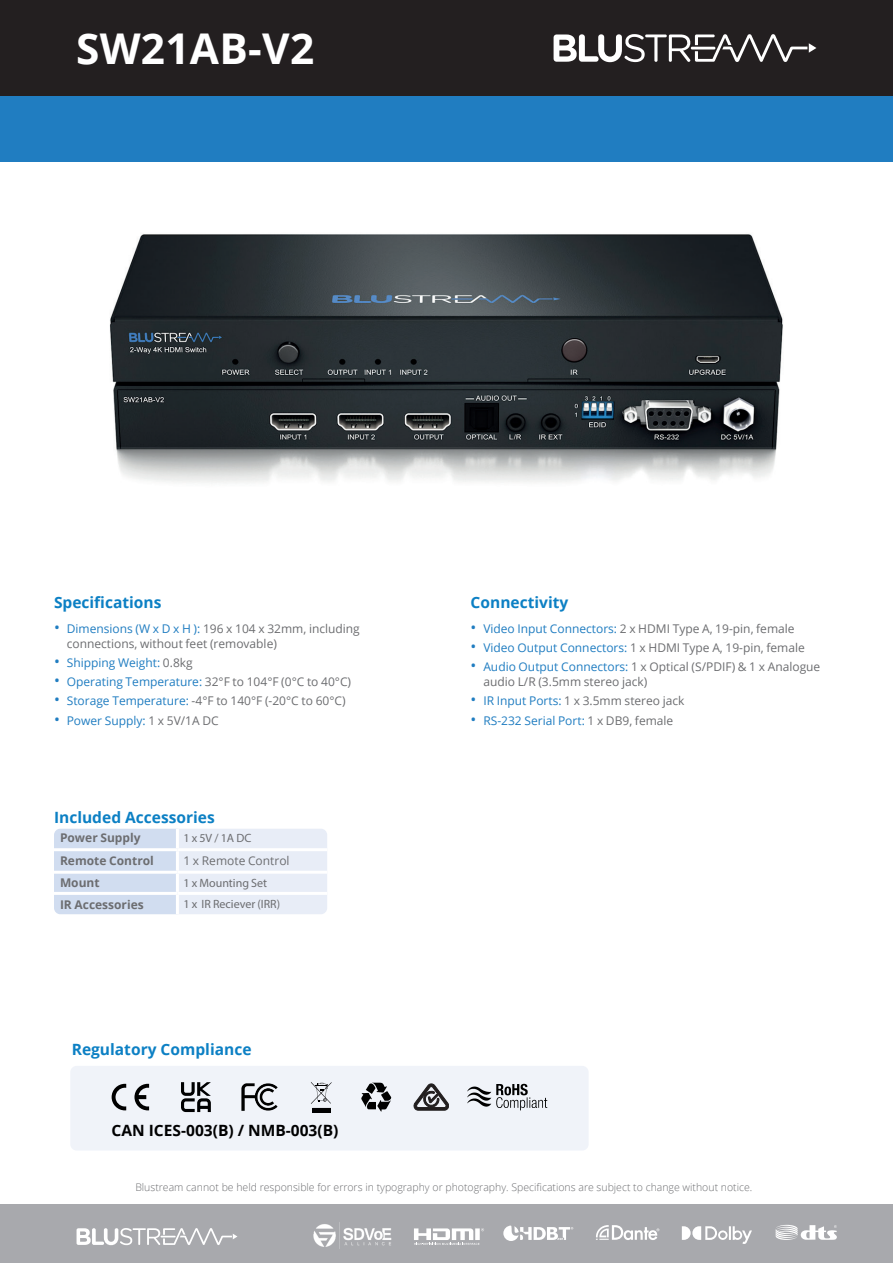
<style>
.page{position:relative;width:893px;height:1263px;background:#fff}
.page>*{position:absolute;margin:0;border:0;box-sizing:border-box;transform-origin:0 0}
.t1{font:700 42.45px "Open Sans";letter-spacing:.005em;color:#fff}
.t2{font:700 15.6px "Open Sans";color:#0c80c4}
.t3{font:700 15.6px "Open Sans";color:#000001}
.t4{font:12px/15px "Open Sans";color:#6c6d70}
.t5{font:12px "Open Sans";color:#207dc1}
.t6{font:700 12px "Open Sans";color:#6c6d70}
.t7{font:12px "Myriad Pro";color:#6c6d70}
.t8{font:300 10.5px "Open Sans";color:#6c6d70}
.s1{font-size:15.6px;color:#207dc1}
.s2{color:#207dc1}
.s3{font-size:15.6px}
.s4{color:#6c6d70}
</style>
<div class="page">
<div style="left:0;top:96px;width:893px;height:66px;background:#207dc1"></div>
<div style="left:0;top:1205px;width:893px;height:58px;background:#a8a9ad"></div>
<svg style="left:77px;top:1228px;width:160px;height:18px"></svg>
<svg style="left:503px;top:1225px;width:70px;height:16px"></svg>
<svg style="left:414px;top:1228px;width:70px;height:17px"></svg>
<svg style="left:596px;top:1225px;width:63px;height:15px"></svg>
<svg style="left:682px;top:1226px;width:70px;height:18px"></svg>
<svg style="left:776px;top:1225px;width:61px;height:15px"></svg>
<div style="left:0;top:0;width:893px;height:102px;background:#231f20"></div>
<div style="left:0;top:96px;width:893px;height:31px;background:#207dc1"></div>
<svg style="left:554px;top:34px;width:262px;height:29px"></svg>
<svg style="left:54px;top:830px;width:273px;height:84px;background:#dde5f3"></svg>
<hr style="left:176px;top:829px;width:3px;height:19px;background:#fff">
<hr style="left:54px;top:848px;width:123px;height:3px;background:#fff">
<hr style="left:177px;top:848px;width:150px;height:3px;background:#fff">
<hr style="left:176px;top:851px;width:3px;height:20px;background:#fff">
<hr style="left:54px;top:871px;width:123px;height:3px;background:#fff">
<hr style="left:177px;top:871px;width:150px;height:3px;background:#fff">
<hr style="left:176px;top:874px;width:3px;height:18px;background:#fff">
<hr style="left:54px;top:892px;width:123px;height:3px;background:#fff">
<hr style="left:177px;top:892px;width:150px;height:3px;background:#fff">
<hr style="left:176px;top:895px;width:3px;height:19px;background:#fff">
<div style="left:70px;top:1066px;width:519px;height:84px;background:#f0f3f9;border-radius:6px"></div>
<img style="left:313px;top:1222px;width:78px;height:27px">
<img style="left:241px;top:1083px;width:37px;height:28px">
<svg style="left:361px;top:1083px;width:30px;height:28px"></svg>
<svg style="left:467px;top:1084px;width:80px;height:26px"></svg>
<svg style="left:112px;top:1084px;width:14px;height:26px"></svg>
<svg style="left:134px;top:1084px;width:15px;height:26px"></svg>
<svg style="left:181px;top:1082px;width:30px;height:30px"></svg>
<svg style="left:311px;top:1082px;width:21px;height:30px"></svg>
<svg style="left:414px;top:1084px;width:35px;height:26px"></svg>
<img style="left:109px;top:234px;width:674px;height:249px">
<h1 class="t1" style="left:76px;top:19px;width:240px">SW21AB-V2</h1>
<h2 class="t2" style="left:54px;top:591px;width:109px">Specifications</h2>
<p class="t4" style="left:67px;top:620px;width:295px;text-indent:-13px"><span class="s1">•</span> <span class="s2">Dimensions (W x D x H ):</span> 196 x 104 x 32mm, including connections, without feet (removable)</p>
<p class="t5" style="left:54px;top:654px;width:140px"><span class="s3">•</span> Shipping Weight: <span class="s4">0.8kg</span></p>
<p class="t4" style="left:54px;top:674px;width:299px"><span class="s1">•</span> <span class="s2">Operating Temperature:</span> 32°F to 104°F (0°C to 40°C)</p>
<p class="t4" style="left:54px;top:693px;width:293px"><span class="s1">•</span> <span class="s2">Storage Temperature:</span> -4°F to 140°F (-20°C to 60°C)</p>
<p class="t5" style="left:54px;top:712px;width:166px"><span class="s3">•</span> Power Supply: <span class="s4">1 x 5V/1A DC</span></p>
<h2 class="t2" style="left:54px;top:806px;width:162px">Included Accessories</h2>
<p class="t6" style="left:60px;top:829px;width:82px">Power Supply</p>
<p class="t7" style="left:183px;top:831px;width:69px">1 x 5V / 1A DC</p>
<p class="t6" style="left:60px;top:852px;width:95px">Remote Control</p>
<p class="t4" style="left:183px;top:853px;width:108px">1 x Remote Control</p>
<p class="t6" style="left:60px;top:874px;width:41px">Mount</p>
<p class="t7" style="left:183px;top:876px;width:85px">1 x Mounting Set</p>
<p class="t6" style="left:60px;top:896px;width:85px">IR Accessories</p>
<p class="t7" style="left:183px;top:897px;width:98px">1 x IR Reciever (IRR)</p>
<h2 class="t2" style="left:72px;top:1038px;width:181px">Regulatory Compliance</h2>
<h2 class="t3" style="left:112px;top:1119px;width:228px">CAN ICES-003(B) / NMB-003(B)</h2>
<h2 class="t2" style="left:471px;top:591px;width:99px">Connectivity</h2>
<p class="t4" style="left:471px;top:620px;width:325px"><span class="s1">•</span> <span class="s2">Video Input Connectors:</span> 2 x HDMI Type A, 19-pin, female</p>
<p class="t4" style="left:471px;top:640px;width:336px"><span class="s1">•</span> <span class="s2">Video Output Connectors:</span> 1 x HDMI Type A, 19-pin, female</p>
<p class="t4" style="left:483px;top:659px;width:338px;text-indent:-13px"><span class="s1">•</span> <span class="s2">Audio Output Connectors:</span> 1 x Optical (S/PDIF) &amp; 1 x Analogue audio L/R (3.5mm stereo jack)</p>
<p class="t4" style="left:471px;top:693px;width:215px"><span class="s1">•</span> <span class="s2">IR Input Ports:</span> 1 x 3.5mm stereo jack</p>
<p class="t5" style="left:471px;top:712px;width:204px"><span class="s3">•</span> RS-232 Serial Port: <span class="s4">1 x DB9, female</span></p>
<p class="t8" style="left:135px;top:1179px;width:619px">Blustream cannot be held responsible for errors in typography or photography. Specifications are subject to change without notice.</p>
</div>
